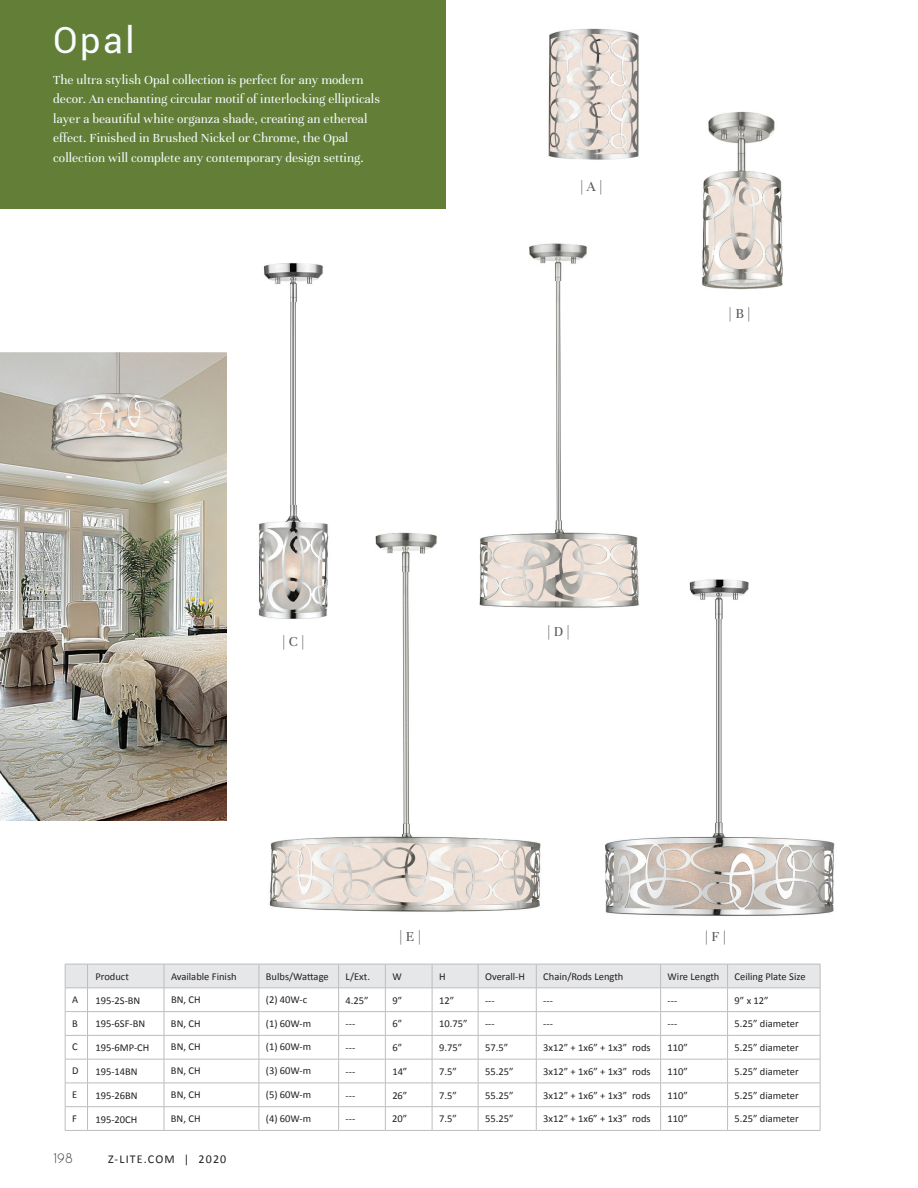
<style>
.page{position:relative;width:918px;height:1188px;background:#fff}
.page>*{position:absolute;margin:0;border:0;box-sizing:border-box;transform-origin:0 0}
.t1{font:36px "Roboto";color:#f7fcfe}
.t2{font:15px "Unna";color:#57585a}
.t3{font:300 15px "Josefin Sans Std";color:#231f20}
.t4{font:13.5px/19.5px "Unna";color:#f3fafe}
.t5{font:12px "Calibri";letter-spacing:.1em;color:#231f20}
.t6{font:10.5px "Calibri";color:#231f20}
</style>
<div class="page">
<img style="left:0;top:353px;width:227px;height:468px">
<div style="left:0;top:0;width:446px;height:208px;background:#637e36"></div>
<img style="left:702px;top:111px;width:81px;height:179px">
<img style="left:548px;top:28px;width:91px;height:132px">
<img style="left:529px;top:243px;width:58px;height:277px">
<img style="left:554px;top:520px;width:49px;height:48px">
<img style="left:603px;top:533px;width:32px;height:4px">
<img style="left:554px;top:568px;width:37px;height:40px">
<img style="left:375px;top:532px;width:62px;height:78px">
<img style="left:269px;top:839px;width:32px;height:70px">
<img style="left:402px;top:610px;width:7px;height:53px">
<img style="left:301px;top:663px;width:240px;height:249px">
<img style="left:479px;top:505px;width:75px;height:103px">
<svg style="left:65px;top:964px;width:756px;height:167px"></svg>
<img style="left:264px;top:263px;width:59px;height:223px">
<img style="left:290px;top:486px;width:6px;height:19px">
<img style="left:258px;top:505px;width:71px;height:114px">
<img style="left:689px;top:579px;width:60px;height:7px">
<img style="left:605px;top:586px;width:230px;height:345px">
<img style="left:591px;top:537px;width:57px;height:79px">
<h1 class="t1" style="left:53px;top:15px;width:83px">Opal</h1>
<p class="t4" style="left:53px;top:70px;width:328px">The ultra stylish Opal collection is perfect for any modern decor. An enchanting circular motif of interlocking ellipticals layer a beautiful white organza shade, creating an ethereal effect. Finished in Brushed Nickel or Chrome, the Opal collection will complete any contemporary design setting.</p>
<h2 class="t2" style="left:282px;top:633px;width:24px">| C |</h2>
<h2 class="t2" style="left:399px;top:929px;width:24px">| E |</h2>
<h2 class="t2" style="left:580px;top:178px;width:24px">| A |</h2>
<h2 class="t2" style="left:729px;top:305px;width:24px">| B |</h2>
<h2 class="t2" style="left:547px;top:623px;width:24px">| D |</h2>
<h2 class="t2" style="left:705px;top:929px;width:23px">| F |</h2>
<p class="t6" style="left:95px;top:970px;width:35px">Product</p>
<p class="t6" style="left:171px;top:970px;width:67px">Available Finish</p>
<p class="t6" style="left:266px;top:970px;width:64px">Bulbs/Wattage</p>
<p class="t6" style="left:346px;top:970px;width:26px">L/Ext.</p>
<p class="t6" style="left:392px;top:970px;width:11px">W</p>
<p class="t6" style="left:439px;top:970px;width:8px">H</p>
<p class="t6" style="left:485px;top:970px;width:41px">Overall-H</p>
<p class="t6" style="left:543px;top:970px;width:82px">Chain/Rods Length</p>
<p class="t6" style="left:668px;top:970px;width:53px">Wire Length</p>
<p class="t6" style="left:735px;top:970px;width:73px">Ceiling Plate Size</p>
<p class="t6" style="left:72px;top:993px;width:8px">A</p>
<p class="t6" style="left:95px;top:994px;width:46px">195-2S-BN</p>
<p class="t6" style="left:171px;top:993px;width:31px">BN, CH</p>
<p class="t6" style="left:266px;top:993px;width:43px">(2) 40W-c</p>
<p class="t6" style="left:346px;top:994px;width:25px">4.25”</p>
<p class="t6" style="left:392px;top:994px;width:11px">9”</p>
<p class="t6" style="left:439px;top:994px;width:17px">12”</p>
<p class="t6" style="left:485px;top:994px;width:11px">---</p>
<p class="t6" style="left:543px;top:994px;width:11px">---</p>
<p class="t6" style="left:668px;top:994px;width:11px">---</p>
<p class="t6" style="left:735px;top:994px;width:36px">9” x 12”</p>
<p class="t6" style="left:72px;top:1016px;width:7px">B</p>
<p class="t6" style="left:95px;top:1017px;width:51px">195-6SF-BN</p>
<p class="t6" style="left:171px;top:1016px;width:31px">BN, CH</p>
<p class="t6" style="left:266px;top:1016px;width:47px">(1) 60W-m</p>
<p class="t6" style="left:346px;top:1017px;width:11px">---</p>
<p class="t6" style="left:392px;top:1017px;width:11px">6”</p>
<p class="t6" style="left:439px;top:1017px;width:30px">10.75”</p>
<p class="t6" style="left:485px;top:1017px;width:11px">---</p>
<p class="t6" style="left:543px;top:1017px;width:11px">---</p>
<p class="t6" style="left:668px;top:1017px;width:11px">---</p>
<p class="t6" style="left:735px;top:1017px;width:66px">5.25” diameter</p>
<p class="t6" style="left:72px;top:1040px;width:7px">C</p>
<p class="t6" style="left:95px;top:1041px;width:55px">195-6MP-CH</p>
<p class="t6" style="left:171px;top:1040px;width:31px">BN, CH</p>
<p class="t6" style="left:266px;top:1040px;width:47px">(1) 60W-m</p>
<p class="t6" style="left:346px;top:1041px;width:11px">---</p>
<p class="t6" style="left:392px;top:1041px;width:11px">6”</p>
<p class="t6" style="left:439px;top:1041px;width:25px">9.75”</p>
<p class="t6" style="left:485px;top:1041px;width:25px">57.5”</p>
<p class="t6" style="left:543px;top:1041px;width:109px">3x12” + 1x6” + 1x3” rods</p>
<p class="t6" style="left:668px;top:1041px;width:22px">110”</p>
<p class="t6" style="left:735px;top:1041px;width:66px">5.25” diameter</p>
<p class="t6" style="left:72px;top:1064px;width:8px">D</p>
<p class="t6" style="left:95px;top:1065px;width:44px">195-14BN</p>
<p class="t6" style="left:171px;top:1064px;width:31px">BN, CH</p>
<p class="t6" style="left:266px;top:1064px;width:47px">(3) 60W-m</p>
<p class="t6" style="left:346px;top:1065px;width:11px">---</p>
<p class="t6" style="left:392px;top:1065px;width:17px">14”</p>
<p class="t6" style="left:439px;top:1065px;width:19px">7.5”</p>
<p class="t6" style="left:485px;top:1065px;width:30px">55.25”</p>
<p class="t6" style="left:543px;top:1065px;width:109px">3x12” + 1x6” + 1x3” rods</p>
<p class="t6" style="left:668px;top:1065px;width:22px">110”</p>
<p class="t6" style="left:735px;top:1065px;width:66px">5.25” diameter</p>
<p class="t6" style="left:72px;top:1088px;width:7px">E</p>
<p class="t6" style="left:95px;top:1089px;width:44px">195-26BN</p>
<p class="t6" style="left:171px;top:1088px;width:31px">BN, CH</p>
<p class="t6" style="left:266px;top:1088px;width:47px">(5) 60W-m</p>
<p class="t6" style="left:346px;top:1089px;width:11px">---</p>
<p class="t6" style="left:392px;top:1089px;width:17px">26”</p>
<p class="t6" style="left:439px;top:1089px;width:19px">7.5”</p>
<p class="t6" style="left:485px;top:1089px;width:30px">55.25”</p>
<p class="t6" style="left:543px;top:1089px;width:109px">3x12” + 1x6” + 1x3” rods</p>
<p class="t6" style="left:668px;top:1089px;width:22px">110”</p>
<p class="t6" style="left:735px;top:1089px;width:66px">5.25” diameter</p>
<p class="t6" style="left:72px;top:1111px;width:6px">F</p>
<p class="t6" style="left:95px;top:1112px;width:43px">195-20CH</p>
<p class="t6" style="left:171px;top:1111px;width:31px">BN, CH</p>
<p class="t6" style="left:266px;top:1111px;width:47px">(4) 60W-m</p>
<p class="t6" style="left:346px;top:1112px;width:11px">---</p>
<p class="t6" style="left:392px;top:1112px;width:17px">20”</p>
<p class="t6" style="left:439px;top:1112px;width:19px">7.5”</p>
<p class="t6" style="left:485px;top:1112px;width:30px">55.25”</p>
<p class="t6" style="left:543px;top:1112px;width:109px">3x12” + 1x6” + 1x3” rods</p>
<p class="t6" style="left:668px;top:1112px;width:22px">110”</p>
<p class="t6" style="left:735px;top:1112px;width:66px">5.25” diameter</p>
<h2 class="t3" style="left:53px;top:1148px;width:21px">198</h2>
<p class="t5" style="left:108px;top:1152px;width:120px">Z-LITE.COM | 2020</p>
</div>
